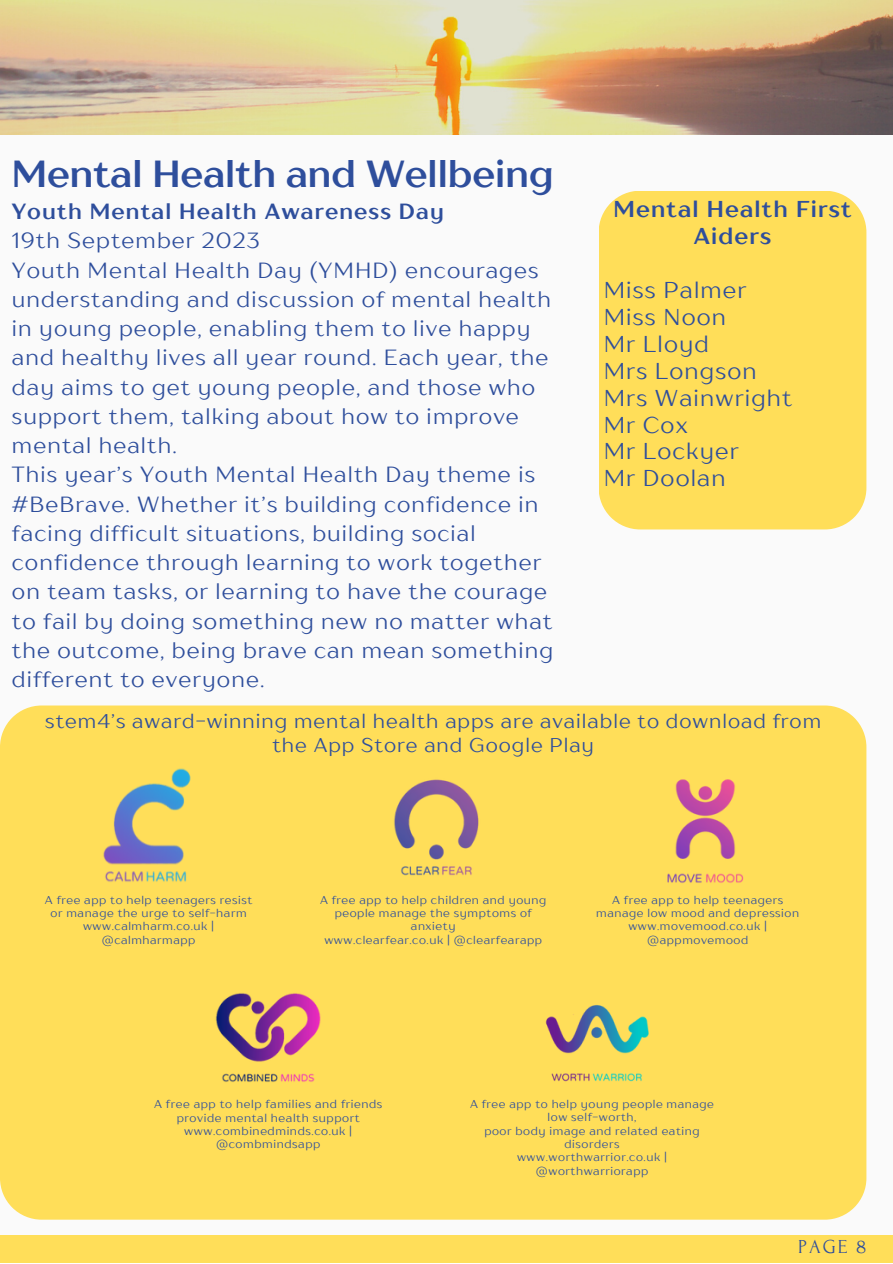
<style>
.page{position:relative;width:893px;height:1264px;background:#fff}
.page>*{position:absolute;margin:0;border:0;box-sizing:border-box;transform-origin:0 0}
.t1{font:700 37.5px "TT Drugs";color:#2e4e9c}
.t2{font:22.8px "TT Drugs";letter-spacing:.05em;color:#2e4e9c}
.t3{font:700 22.8px/27px "TT Drugs";letter-spacing:.05em;color:#2e4e9c;text-align:center}
.t4{font:21.9px/29.2px "TT Drugs";letter-spacing:.05em;color:#2e4e9c}
.t5{font:700 21.9px "TT Drugs";letter-spacing:.05em;color:#2e4e9c}
.t6{font:19.8px "TT Drugs";letter-spacing:.05em;color:#2e4e9c}
.t7{font:19.8px "Forum";color:#2e4e9c}
.t8{font:11.4px/13.4px "TT Drugs";letter-spacing:.05em;color:#2e4e9c;text-align:center}
</style>
<div class="page">
<div style="left:0;top:0;width:892px;height:1262px;background:#fafafa"></div>
<img style="left:0;top:0;width:892px;height:134px">
<div style="left:0;top:1235px;width:892px;height:27px;background:#ffde59"></div>
<div style="left:599px;top:191px;width:267px;height:338px;background:#ffde59"></div>
<div style="left:0;top:705px;width:866px;height:514px;background:#ffde59"></div>
<img style="left:72px;top:764px;width:153px;height:120px">
<img style="left:368px;top:776px;width:130px;height:107px">
<img style="left:641px;top:776px;width:133px;height:107px">
<img style="left:203px;top:980px;width:130px;height:108px">
<img style="left:529px;top:980px;width:138px;height:108px">
<p class="t1" style="left:12px;top:151px;width:543px">Mental Health and Wellbeing</p>
<p class="t3" style="left:613px;top:195px;width:239px">Mental Health First<br>Aiders</p>
<p class="t2" style="left:603px;top:275px;width:144px">Miss Palmer</p>
<p class="t2" style="left:603px;top:302px;width:124px">Miss Noon</p>
<p class="t2" style="left:603px;top:329px;width:107px">Mr Lloyd</p>
<p class="t2" style="left:603px;top:356px;width:154px">Mrs Longson</p>
<p class="t2" style="left:603px;top:383px;width:190px">Mrs Wainwright</p>
<p class="t2" style="left:603px;top:410px;width:85px">Mr Cox</p>
<p class="t2" style="left:603px;top:437px;width:136px">Mr Lockyer</p>
<p class="t2" style="left:603px;top:464px;width:123px">Mr Doolan</p>
<p class="t5" style="left:12px;top:198px;width:433px">Youth Mental Health Awareness Day</p>
<p class="t4" style="left:12px;top:226px;width:249px">19th September 2023</p>
<p class="t4" style="left:12px;top:255px;width:540px">Youth Mental Health Day (YMHD) encourages understanding and discussion of mental health in young people, enabling them to live happy and healthy lives all year round. Each year, the day aims to get young people, and those who support them, talking about how to improve mental health.</p>
<p class="t4" style="left:12px;top:459px;width:542px">This year’s Youth Mental Health Day theme is #BeBrave. Whether it’s building confidence in facing difficult situations, building social confidence through learning to work together on team tasks, or learning to have the courage to fail by doing something new no matter what the outcome, being brave can mean something different to everyone.</p>
<p class="t6" style="left:45px;top:708px;width:777px">stem4’s award-winning mental health apps are available to download from</p>
<p class="t6" style="left:272px;top:732px;width:323px">the App Store and Google Play</p>
<p class="t8" style="left:45px;top:892px;width:209px">A free app to help teenagers resist or manage the urge to self-harm</p>
<p class="t8" style="left:83px;top:919px;width:133px">www.calmharm.co.uk | @calmharmapp</p>
<p class="t8" style="left:320px;top:892px;width:228px">A free app to help children and young people manage the symptoms of anxiety</p>
<p class="t8" style="left:324px;top:932px;width:219px">www.clearfear.co.uk | @clearfearapp</p>
<p class="t8" style="left:596px;top:892px;width:204px">A free app to help teenagers manage low mood and depression</p>
<p class="t8" style="left:628px;top:919px;width:140px">www.movemood.co.uk | @appmovemood</p>
<p class="t8" style="left:154px;top:1097px;width:230px">A free app to help families and friends provide mental health support</p>
<p class="t8" style="left:184px;top:1123px;width:169px">www.combinedminds.co.uk | @combmindsapp</p>
<p class="t8" style="left:470px;top:1097px;width:245px">A free app to help young people manage low self-worth,</p>
<p class="t8" style="left:484px;top:1123px;width:217px">poor body image and related eating disorders</p>
<p class="t8" style="left:517px;top:1150px;width:151px">www.worthwarrior.co.uk | @worthwarriorapp</p>
<p class="t7" style="left:798px;top:1235px;width:70px">PAGE 8</p>
</div>
